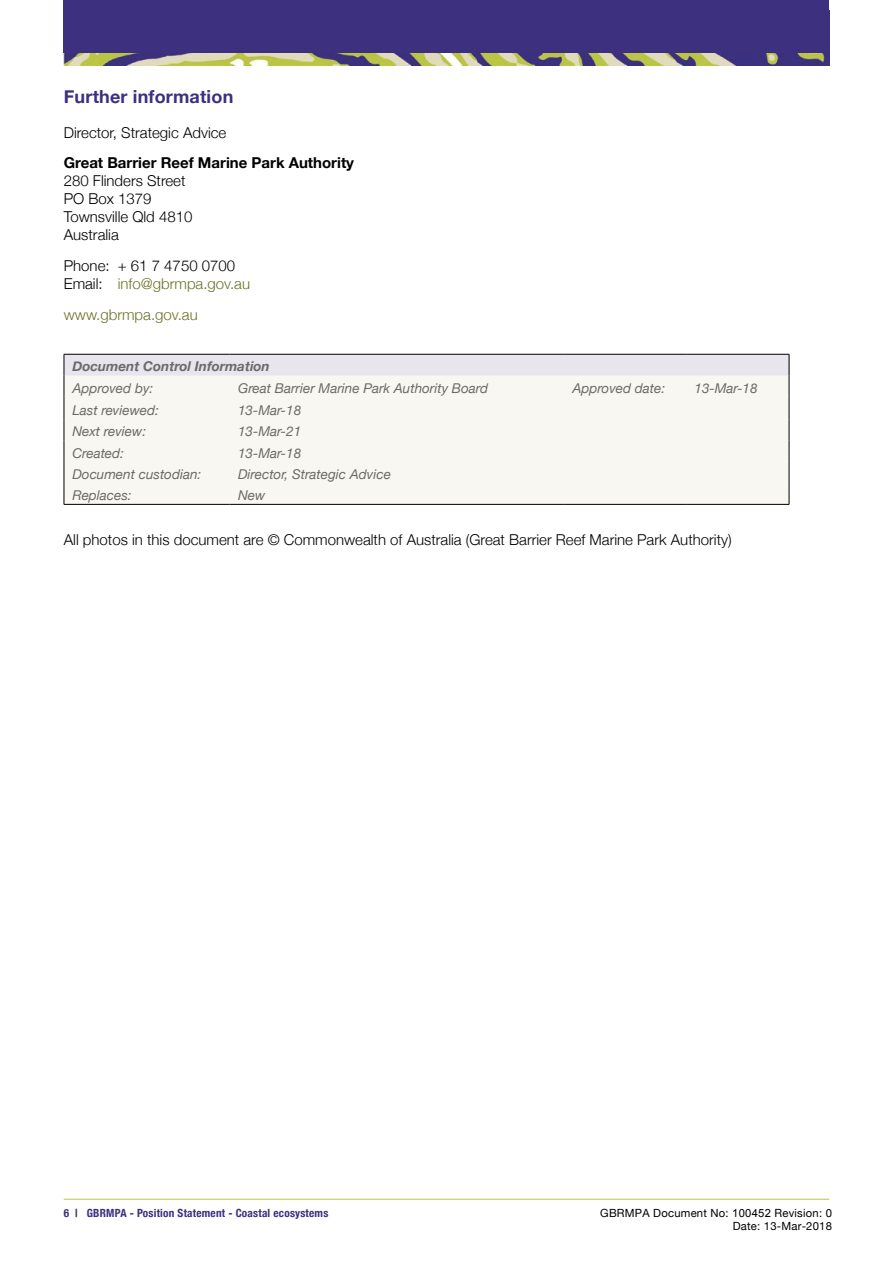
<style>
.page{position:relative;width:893px;height:1263px;background:#fff}
.page>*{position:absolute;margin:0;border:0;box-sizing:border-box;transform-origin:0 0}
.Numbered_References{font:700 18px "Helvetica Neue";letter-spacing:.01em;color:#3c307f}
.Paragraph{font:300 15px/18px "Helvetica Neue";color:#000}
.Paragraph-2{font:300 15px "Helvetica Neue";color:#6c7228}
.t1{font:italic 13.5px "Helvetica Neue";color:#6c6a67}
.t2{font:italic 700 13.5px "Helvetica Neue";color:#6c6a67}
.t3{font:11.25px/12.9px "Helvetica Neue";letter-spacing:.02em;color:#000;text-align:right}
.t4{font:700 condensed 11.25px "Helvetica Neue";letter-spacing:.02em;color:#3c307f}
.s1{font-weight:700}
.s2{color:#6c7228}
.s3{font-family:"Arial"}
</style>
<div class="page">
<img style="left:64px;top:53px;width:765px;height:13px">
<div style="left:64px;top:0;width:765px;height:53px;background:#3c307f"></div>
<hr style="left:64px;top:1199px;width:765px;height:1px;background:#bbc545">
<div style="left:64px;top:354px;width:725px;height:21px;background:#e9e5ef"></div>
<div style="left:65px;top:375px;width:724px;height:129px;background:#f9f7f1"></div>
<hr style="left:64px;top:354px;width:166px;height:1px;background:#000">
<hr style="left:230px;top:354px;width:334px;height:1px;background:#000">
<hr style="left:564px;top:354px;width:122px;height:1px;background:#000">
<hr style="left:686px;top:354px;width:103px;height:1px;background:#000">
<svg style="left:789px;top:354px;width:1px;height:150px"></svg>
<hr style="left:64px;top:504px;width:166px;height:1px;background:#000">
<hr style="left:230px;top:504px;width:334px;height:1px;background:#000">
<hr style="left:564px;top:504px;width:122px;height:1px;background:#000">
<hr style="left:686px;top:504px;width:103px;height:1px;background:#000">
<svg style="left:64px;top:354px;width:1px;height:150px"></svg>
<p class="Numbered_References" style="left:64px;top:82px;width:171px">Further information</p>
<p class="Paragraph" style="left:64px;top:122px;width:164px">Director, Strategic Advice</p>
<p class="Paragraph" style="left:64px;top:153px;width:292px"><span class="s1">Great Barrier Reef Marine Park Authority<br></span>280 Flinders Street<br>PO Box 1379<br>Townsville Qld 4810<br>Australia</p>
<p class="Paragraph" style="left:64px;top:256px;width:188px">Phone: + 61 7 4750 0700<br>Email: <span class="s2">info@gbrmpa.gov.au</span></p>
<p class="Paragraph-2" style="left:64px;top:302px;width:135px">www.gbrmpa.gov.au</p>
<p class="t2" style="left:72px;top:356px;width:199px">Document Control Information</p>
<p class="t1" style="left:72px;top:378px;width:82px">Approved by:</p>
<p class="t1" style="left:238px;top:378px;width:252px">Great Barrier Marine Park Authority Board</p>
<p class="t1" style="left:572px;top:378px;width:94px">Approved date:</p>
<p class="t1" style="left:695px;top:378px;width:65px">13-Mar-18</p>
<p class="t1" style="left:72px;top:400px;width:88px">Last reviewed:</p>
<p class="t1" style="left:238px;top:400px;width:65px">13-Mar-18</p>
<p class="t1" style="left:72px;top:422px;width:75px">Next review:</p>
<p class="t1" style="left:238px;top:422px;width:65px">13-Mar-21</p>
<p class="t1" style="left:72px;top:443px;width:53px">Created:</p>
<p class="t1" style="left:238px;top:443px;width:65px">13-Mar-18</p>
<p class="t1" style="left:72px;top:464px;width:130px">Document custodian:</p>
<p class="t1" style="left:238px;top:464px;width:154px">Director, Strategic Advice</p>
<p class="t1" style="left:72px;top:486px;width:61px">Replaces:</p>
<p class="t1" style="left:238px;top:486px;width:29px">New</p>
<p class="Paragraph" style="left:64px;top:530px;width:669px">All photos in this document are © Commonwealth of Australia (Great Barrier Reef Marine Park Authority)</p>
<p class="t4" style="left:64px;top:1203px;width:266px">6 | GBRMPA - Position Statement - Coastal ecosystems</p>
<p class="t3" style="left:600px;top:1207px;width:233px">GBRMPA Document No: <span class="s3">100452</span> Revision: 0<br>Date: 13-Mar-2018</p>
</div>
